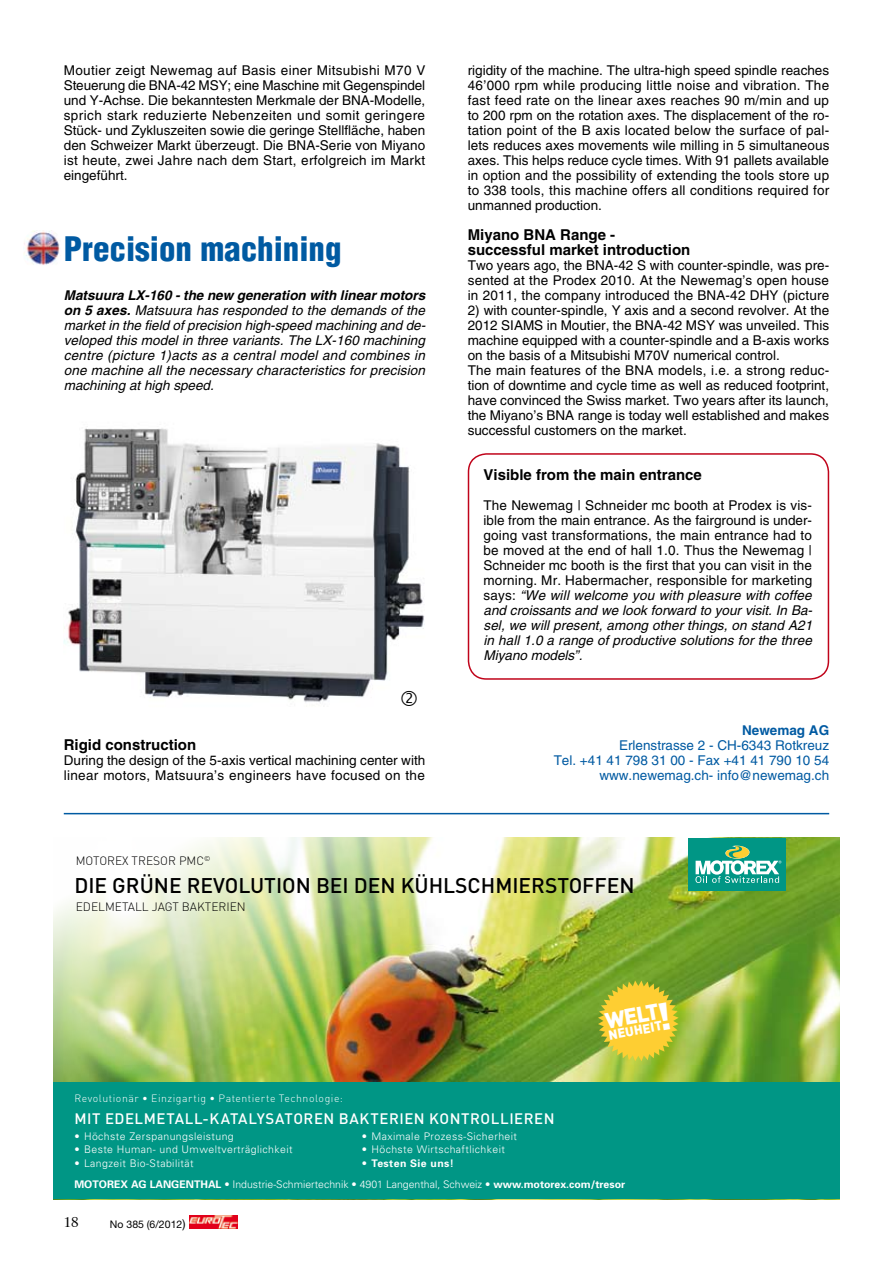
<style>
.page{position:relative;width:893px;height:1263px;background:#fff}
.page>*{position:absolute;margin:0;border:0;box-sizing:border-box;transform-origin:0 0}
.t1{font:900 condensed 33px "Helvetica";color:#005aa2}
.t2{font:900 22.05px "DIN";color:#fff}
.t3{font:500 21px "DIN";color:#000}
.t4{font:700 15px/15px "Helvetica";color:#000}
.t5{font:500 15px "DIN";letter-spacing:.04em;color:#fff}
.t6{font:13.5px/15px "Helvetica";color:#000;text-align:justify}
.t7{font:italic 13.5px/15px "Helvetica";letter-spacing:.015em;color:#000;text-align:justify}
.t8{font:13.5px/15px "Helvetica";color:#005aa2;text-align:right}
.t9{font:700 13.5px "Helvetica";color:#005aa2}
.t10{font:900 13.05px "DIN";color:#fff}
.t11{font:300 12px "DIN";color:#000}
.t12{font:300 10.5px "Univers";letter-spacing:.04em;color:#fff}
.t13{font:300 10.5px "Univers";color:#fff}
.t14{font:300 10.5px "DIN";letter-spacing:.05em;color:#fff}
.t15{font:700 10.5px "Univers";letter-spacing:.04em;color:#fff}
.t16{font:10.5px "Helvetica Neue";color:#000}
.s1{font-weight:700}
.s2{font-style:italic}
.s3{font-weight:300}
.s4{font-size:37.95px}
.s5{font-size:12px}
</style>
<div class="page">
<svg style="left:189px;top:1215px;width:49px;height:13px"></svg>
<img style="left:190px;top:1215px;width:47px;height:13px">
<img style="left:64px;top:428px;width:360px;height:274px">
<div style="left:468px;top:453px;width:361px;height:227px;border:2px solid #c0031a;border-radius:18px"></div>
<img style="left:53px;top:838px;width:787px;height:244px">
<div style="left:53px;top:1082px;width:787px;height:117px;background:#009685"></div>
<div style="left:689px;top:838px;width:97px;height:52px;background:#009685"></div>
<svg style="left:695px;top:846px;width:86px;height:37px"></svg>
<svg style="left:598px;top:980px;width:81px;height:81px;background:#d6c332"></svg>
<hr style="left:64px;top:813px;width:765px;height:1px;background:#005aa2">
<img style="left:23px;top:230px;width:37px;height:35px">
<svg style="left:401px;top:691px;width:16px;height:11px"></svg>
<p class="t6" style="left:64px;top:63px;width:363px">Moutier zeigt Newemag auf Basis einer Mitsubishi M70 V Steuerung die BNA-42 MSY; eine Maschine mit Gegenspindel und Y-Achse. Die bekanntesten Merkmale der BNA-Modelle, sprich stark reduzierte Nebenzeiten und somit geringere Stück- und Zykluszeiten sowie die geringe Stellfläche, haben den Schweizer Markt überzeugt. Die BNA-Serie von Miyano ist heute, zwei Jahre nach dem Start, erfolgreich im Markt eingeführt.</p>
<h1 class="t1" style="left:64px;top:228px;width:279px">Precision machining</h1>
<p class="t7" style="left:64px;top:288px;width:363px"><span class="s1">Matsuura LX-160 - the new generation with linear motors on 5 axes.</span> Matsuura has responded to the demands of the market in the field of precision high-speed machining and de&shy;veloped this model in three variants. The LX-160 machining centre (picture 1)acts as a central model and combines in one machine all the necessary characteristics for precision machining at high speed.</p>
<p class="t4" style="left:64px;top:737px;width:134px">Rigid construction</p>
<p class="t6" style="left:64px;top:753px;width:363px">During the design of the 5-axis vertical machining center with linear motors, Matsuura’s engineers have focused on the</p>
<p class="t6" style="left:468px;top:63px;width:363px">rigidity of the machine. The ultra-high speed spindle reaches 46’000 rpm while producing little noise and vibration. The fast feed rate on the linear axes reaches 90 m/min and up to 200 rpm on the rotation axes. The displacement of the ro&shy;tation point of the B axis located below the surface of pal&shy;lets reduces axes movements wile milling in 5 simultaneous axes. This helps reduce cycle times. With 91 pallets available in option and the possibility of extending the tools store up to 338 tools, this machine offers all conditions required for unmanned production.</p>
<p class="t4" style="left:468px;top:227px;width:224px">Miyano BNA Range - successful market introduction</p>
<p class="t6" style="left:468px;top:258px;width:363px">Two years ago, the BNA-42 S with counter-spindle, was pre&shy;sented at the Prodex 2010. At the Newemag’s open house in 2011, the company introduced the BNA-42 DHY</p>
<p class="t6" style="left:783px;top:288px;width:48px">(picture</p>
<p class="t6" style="left:468px;top:303px;width:363px;text-align:left">2) with counter-spindle, Y axis and a second revolver. At the 2012 SIAMS in Moutier, the BNA-42 MSY was unveiled. This machine equipped with a counter-spindle and a B-axis works on the basis of a Mitsubishi M70V numerical control.<br>The main features of the BNA models, i.e. a strong reduc&shy;tion of downtime and cycle time as well as reduced footprint, have convinced the Swiss market. Two years after its launch, the Miyano’s BNA range is today well established and makes successful customers on the market.</p>
<p class="t4" style="left:483px;top:467px;width:220px">Visible from the main entrance</p>
<p class="t6" style="left:483px;top:498px;width:330px">The Newemag | Schneider mc booth at Prodex is vis&shy;ible from the main entrance. As the fairground is under&shy;going vast transformations, the main entrance had to be moved at the end of hall 1.0. Thus the Newemag | Schneider mc booth is the first that you can visit in the morning. Mr. Habermacher, responsible for marketing says: <span class="s2">“We will welcome you with pleasure with coffee and croissants and we look forward to your visit. In Ba&shy;sel, we will present, among other things, on stand A21 in hall 1.0 a range of productive solutions for the three Miyano models”.</span></p>
<p class="t9" style="left:742px;top:722px;width:89px">Newemag AG</p>
<p class="t8" style="left:554px;top:738px;width:277px">Erlenstrasse 2 - CH -6343 Rotkreuz<br>Tel. +41 41 798 31 00 - Fax +41 41 790 10 54 www.newemag.ch- info@newemag.ch</p>
<p class="t11" style="left:76px;top:853px;width:136px">MOTOREX TRESOR PMC<sup>©</sup></p>
<h3 class="t3" style="left:74px;top:872px;width:562px">DIE GRÜNE REVOLUTION BEI DEN KÜHLSCHMIERSTOFFEN</h3>
<p class="t11" style="left:76px;top:899px;width:172px">EDELMETALL JAGT BAKTERIEN</p>
<p class="t14" style="left:74px;top:1091px;width:270px">Revolutionär • Einzigartig • Patentierte Technologie:</p>
<p class="t5" style="left:74px;top:1108px;width:482px">MIT EDELMETALL-KATALYSATOREN BAKTERIEN KONTROLLIEREN</p>
<p class="t12" style="left:74px;top:1130px;width:161px">• Höchste Zerspanungsleistung</p>
<p class="t12" style="left:74px;top:1143px;width:220px">• Beste Human- und Umweltverträglichkeit</p>
<p class="t12" style="left:74px;top:1156px;width:121px">• Langzeit Bio-Stabilität</p>
<p class="t12" style="left:362px;top:1130px;width:157px">• Maximale Prozess-Sicherheit</p>
<p class="t12" style="left:362px;top:1143px;width:145px">• Höchste Wirtschaftlichkeit</p>
<p class="t15" style="left:362px;top:1156px;width:94px"><span class="s3">•</span> Testen Sie uns!</p>
<h2 class="t2" style="left:603px;top:1006px;width:67px;rotate:-10deg">WELT<span class="s4">!</span></h2>
<p class="t10" style="left:607px;top:1026px;width:56px;rotate:-10deg">NEUHEIT</p>
<p class="t13" style="left:74px;top:1178px;width:552px"><span class="s1">MOTOREX AG LANGENTHAL</span> • Industrie-Schmiertechnik • 4901 Langenthal, Schweiz • <span class="s1">www.motorex.com/tresor</span></p>
<p class="t16" style="left:110px;top:1218px;width:77px">No 385 (6/2012<span class="s5">)</span></p>
</div>
